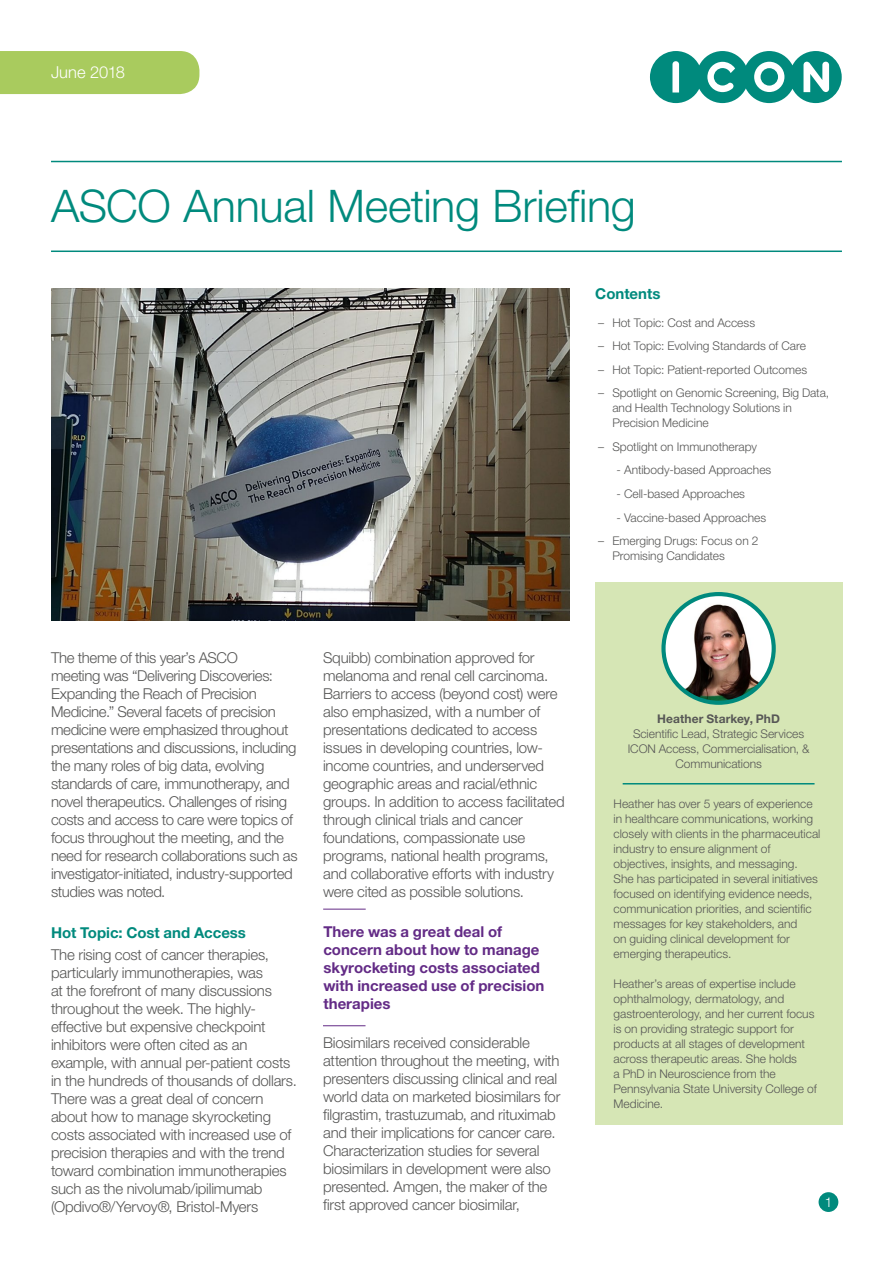
<style>
.page{position:relative;width:893px;height:1263px;background:#fff}
.page>*{position:absolute;margin:0;border:0;box-sizing:border-box;transform-origin:0 0}
.t1{font:300 45px "Helvetica Neue LT Std";letter-spacing:-.005em;color:#008a7d}
.t2{font:300 16.5px "Helvetica Neue LT Std";letter-spacing:-.01em;color:#fff}
.t3{font:300 15px/18px "Helvetica Neue LT Std";letter-spacing:-.015em;color:#575756}
.t4{font:700 15px/18px "Helvetica Neue LT Std";color:#632b86}
.t5{font:700 15px "Helvetica Neue LT Std";letter-spacing:-.005em;color:#008a7d}
.t6{font:300 13.5px "Helvetica Neue";color:#fff}
.t7{font:300 12px/15px "Helvetica Neue LT Std";color:#575756}
.t8{font:700 12px "Helvetica Neue LT Std";letter-spacing:.01em;color:#575756}
</style>
<div class="page">
<div style="left:595px;top:582px;width:247px;height:543px;background:#d6e6b5"></div>
<div style="left:819px;top:1192px;width:19px;height:20px;background:#008a7d;border-radius:50%"></div>
<hr style="left:623px;top:783px;width:191px;height:1px;background:#008a7d">
<svg style="left:663px;top:594px;width:111px;height:109px"></svg>
<img style="left:678px;top:597px;width:83px;height:106px">
<div style="left:661px;top:592px;width:115px;height:113px;border:4px solid #008a7d;border-radius:50%"></div>
<div style="left:0;top:51px;width:199px;height:43px;background:#a9cb5e"></div>
<hr style="left:51px;top:161px;width:791px;height:1px;background:#008a7d">
<hr style="left:51px;top:250px;width:791px;height:2px;background:#008a7d">
<svg style="left:650px;top:51px;width:192px;height:52px"></svg>
<hr style="left:323px;top:1025px;width:42px;height:1px;background:#632b86">
<hr style="left:323px;top:909px;width:43px;height:1px;background:#632b86">
<img style="left:51px;top:288px;width:519px;height:333px">
<p class="t2" style="left:51px;top:62px;width:75px">June 2018</p>
<h1 class="t1" style="left:51px;top:179px;width:586px">ASCO Annual Meeting Briefing</h1>
<p class="t5" style="left:595px;top:285px;width:67px">Contents</p>
<p class="t7" style="left:598px;top:315px;width:159px">– Hot Topic: Cost and Access</p>
<p class="t7" style="left:598px;top:338px;width:209px">– Hot Topic: Evolving Standards of Care</p>
<p class="t7" style="left:598px;top:362px;width:211px">– Hot Topic: Patient-reported Outcomes</p>
<p class="t7" style="left:612px;top:385px;width:218px;text-indent:-14px">– Spotlight on Genomic Screening, Big Data, and Health Technology Solutions in<br>Precision Medicine</p>
<p class="t7" style="left:598px;top:439px;width:161px">– Spotlight on Immunotherapy</p>
<p class="t7" style="left:617px;top:462px;width:156px">- Antibody-based Approaches</p>
<p class="t7" style="left:617px;top:486px;width:130px">- Cell-based Approaches</p>
<p class="t7" style="left:617px;top:509px;width:151px">- Vaccine-based Approaches</p>
<p class="t7" style="left:612px;top:533px;width:148px;text-indent:-14px">– Emerging Drugs: Focus on 2<br>Promising Candidates</p>
<p class="t3" style="left:51px;top:649px;width:248px">The theme of this year’s ASCO<br>meeting was “Delivering Discoveries:<br>Expanding the Reach of Precision Medicine.” Several facets of precision medicine were emphasized throughout presentations and discussions, including the many roles of big data, evolving standards of care, immunotherapy, and novel therapeutics. Challenges of rising costs and access to care were topics of focus throughout the meeting, and the need for research collaborations such as investigator-initiated, industry-supported studies was noted.</p>
<p class="t5" style="left:51px;top:923px;width:197px">Hot Topic: Cost and Access</p>
<p class="t3" style="left:51px;top:945px;width:247px">The rising cost of cancer therapies, particularly immunotherapies, was<br>at the forefront of many discussions throughout the week. The highly&shy;effective but expensive checkpoint inhibitors were often cited as an example, with annual per-patient costs in the hundreds of thousands of dollars.<br>There was a great deal of concern about how to manage skyrocketing costs associated with increased use of precision therapies and with the trend toward combination immunotherapies such as the nivolumab/ipilimumab (Opdivo®/Yervoy®, Bristol-Myers</p>
<p class="t3" style="left:323px;top:649px;width:243px">Squibb) combination approved for melanoma and renal cell carcinoma.<br>Barriers to access (beyond cost) were also emphasized, with a number of presentations dedicated to access issues in developing countries, low&shy;income countries, and underserved geographic areas and racial/ethnic groups. In addition to access facilitated through clinical trials and cancer foundations, compassionate use programs, national health programs, and collaborative efforts with industry were cited as possible solutions.</p>
<p class="t4" style="left:323px;top:922px;width:223px">There was a great deal of concern about how to manage skyrocketing costs associated with increased use of precision therapies</p>
<p class="t3" style="left:323px;top:1034px;width:239px">Biosimilars received considerable attention throughout the meeting, with presenters discussing clinical and real world data on marketed biosimilars for filgrastim, trastuzumab, and rituximab and their implications for cancer care.<br>Characterization studies for several biosimilars in development were also presented. Amgen, the maker of the first approved cancer biosimilar,</p>
<p class="t8" style="left:657px;top:711px;width:124px">Heather Starkey, PhD</p>
<p class="t7" style="left:628px;top:726px;width:183px;text-align:center">Scientific Lead, Strategic Services<br>ICON Access, Commercialisation, &amp;<br>Communications</p>
<p class="t7" style="left:613px;top:796px;width:208px">Heather has over 5 years of experience in healthcare communications, working closely with clients in the pharmaceutical industry to ensure alignment of objectives, insights, and messaging.<br>She has participated in several initiatives focused on identifying evidence needs, communication priorities, and scientific messages for key stakeholders, and<br>on guiding clinical development for emerging therapeutics.</p>
<p class="t7" style="left:613px;top:976px;width:205px">Heather’s areas of expertise include ophthalmology, dermatology, and gastroenterology, and her current focus is on providing strategic support for products at all stages of development across therapeutic areas. She holds<br>a PhD in Neuroscience from the Pennsylvania State University College of Medicine.</p>
<p class="t6" style="left:825px;top:1191px;width:9px">1</p>
</div>
